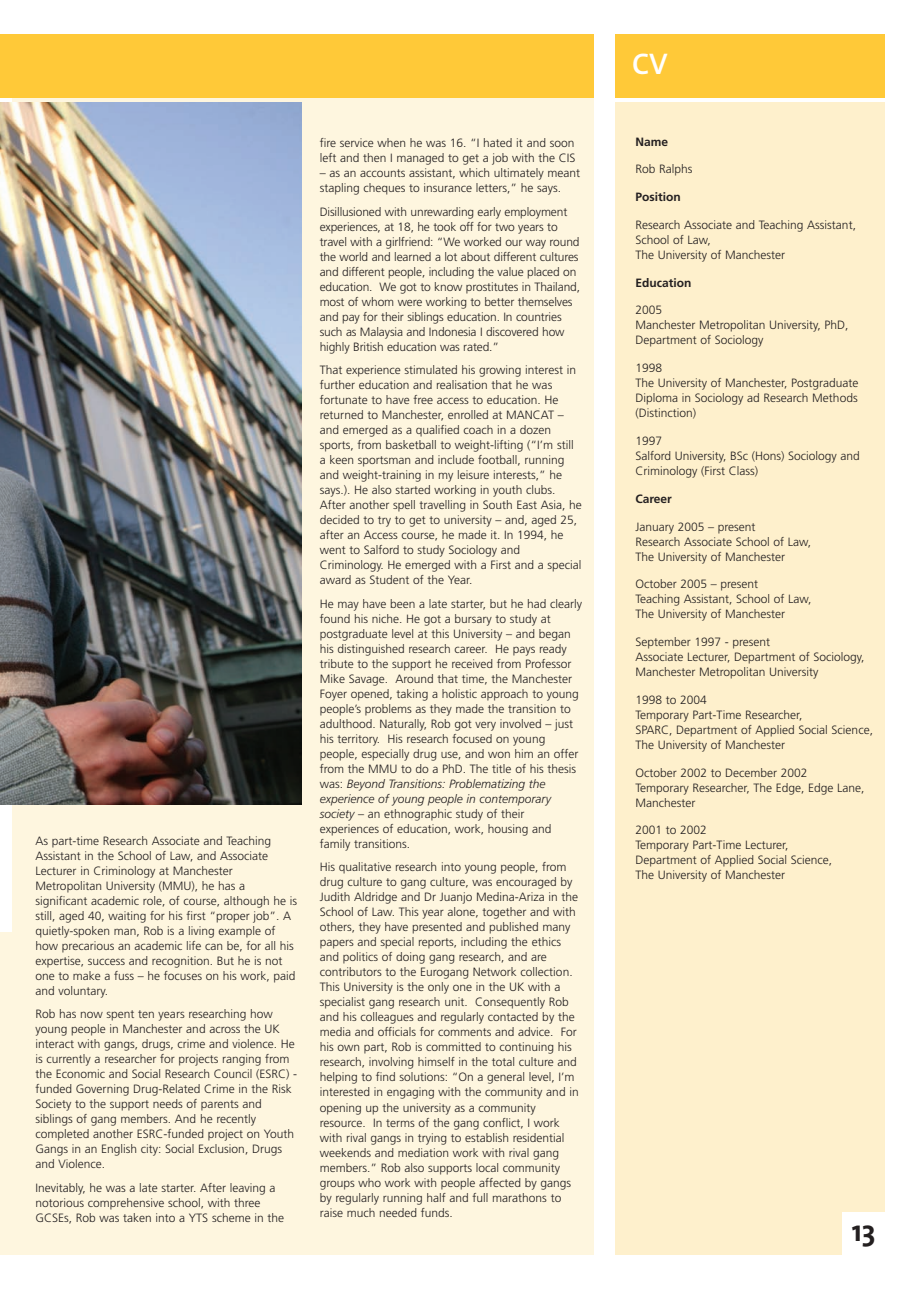
<style>
.page{position:relative;width:919px;height:1289px;background:#fff}
.page>*{position:absolute;margin:0;border:0;box-sizing:border-box;transform-origin:0 0}
.t1{font:600 30px "The Sans";color:#fff}
.t2{font:700 30px "The Sans";color:#231f20}
.t3{font:300 12px/15px "Frutiger";color:#231f20}
.t4{font:700 12px "Frutiger";color:#231f20}
.s1{font-style:italic}
</style>
<div class="page">
<div style="left:0;top:932px;width:594px;height:322px;background:#fef6df"></div>
<div style="left:13px;top:92px;width:581px;height:1162px;background:#fef6df"></div>
<div style="left:0;top:34px;width:594px;height:64px;background:#ffc938"></div>
<div style="left:615px;top:34px;width:269px;height:64px;background:#ffc938"></div>
<div style="left:615px;top:102px;width:269px;height:1152px;background:#fef0cc"></div>
<div style="left:842px;top:1212px;width:42px;height:42px;background:#fff"></div>
<img style="left:0;top:102px;width:302px;height:702px">
<p class="t3" style="left:35px;top:833px;width:263px">As part-time Research Associate and Teaching Assistant in the School of Law, and Associate Lecturer in Criminology at Manchester Metropolitan University (MMU), he has a significant academic role, of course, although he is still, aged 40, waiting for his first “proper job”. A quietly-spoken man, Rob is a living example of how precarious an academic life can be, for all his expertise, success and recognition. But he is not one to make a fuss – he focuses on his work, paid and voluntary.</p>
<p class="t3" style="left:35px;top:1007px;width:263px">Rob has now spent ten years researching how young people in Manchester and across the UK interact with gangs, drugs, crime and violence. He is currently a researcher for projects ranging from the Economic and Social Research Council (ESRC) - funded Governing Drug-Related Crime in the Risk Society to the support needs of parents and siblings of gang members. And he recently completed another ESRC-funded project on Youth Gangs in an English city: Social Exclusion, Drugs and Violence.</p>
<p class="t3" style="left:35px;top:1180px;width:250px">Inevitably, he was a late starter. After leaving a notorious comprehensive school, with three<br>GCSEs, Rob was taken into a YTS scheme in the</p>
<p class="t3" style="left:319px;top:136px;width:257px">fire service when he was 16. “I hated it and soon left and then I managed to get a job with the CIS</p>
<p class="t3" style="left:319px;top:166px;width:262px">– as an accounts assistant, which ultimately meant stapling cheques to insurance letters,” he says.</p>
<p class="t3" style="left:319px;top:205px;width:262px">Disillusioned with unrewarding early employment experiences, at 18, he took off for two years to travel with a girlfriend: “We worked our way round the world and learned a lot about different cultures and different people, including the value placed on education. We got to know prostitutes in Thailand, most of whom were working to better themselves and pay for their siblings education. In countries such as Malaysia and Indonesia I discovered how highly British education was rated.”</p>
<p class="t3" style="left:319px;top:363px;width:264px">That experience stimulated his growing interest in further education and realisation that he was fortunate to have free access to education. He returned to Manchester, enrolled at MANCAT – and emerged as a qualified coach in a dozen sports, from basketball to weight-lifting (“I’m still a keen sportsman and include football, running and weight-training in my leisure interests,” he says.). He also started working in youth clubs.<br>After another spell travelling in South East Asia, he decided to try to get to university – and, aged 25, after an Access course, he made it. In 1994, he went to Salford to study Sociology and Criminology. He emerged with a First and a special award as Student of the Year.</p>
<p class="t3" style="left:319px;top:597px;width:264px">He may have been a late starter, but he had clearly found his niche. He got a bursary to study at postgraduate level at this University – and began his distinguished research career. He pays ready tribute to the support he received from Professor Mike Savage. Around that time, the Manchester Foyer opened, taking a holistic approach to young people’s problems as they made the transition to adulthood. Naturally, Rob got very involved – just his territory. His research focused on young people, especially drug use, and won him an offer from the MMU to do a PhD. The title of his thesis was: <span class="s1">Beyond Transitions: Problematizing the experience of young people in contemporary society</span> – an ethnographic study of their experiences of education, work, housing and family transitions.</p>
<p class="t3" style="left:319px;top:860px;width:260px">His qualitative research into young people, from drug culture to gang culture, was encouraged by Judith Aldridge and Dr Juanjo Medina-Ariza in the School of Law. This year alone, together and with others, they have presented and published many papers and special reports, including the ethics and politics of doing gang research, and are contributors to the Eurogang Network collection.<br>This University is the only one in the UK with a specialist gang research unit. Consequently Rob and his colleagues and regularly contacted by the media and officials for comments and advice. For his own part, Rob is committed to continuing his research, involving himself in the total culture and helping to find solutions: “On a general level, I’m interested in engaging with the community and in opening up the university as a community resource. In terms of the gang conflict, I work with rival gangs in trying to establish residential weekends and mediation work with rival gang members.” Rob also supports local community groups who work with people affected by gangs by regularly running half and full marathons to raise much needed funds.</p>
<h1 class="t1" style="left:632px;top:52px;width:37px">CV</h1>
<p class="t4" style="left:635px;top:136px;width:34px">Name</p>
<p class="t3" style="left:635px;top:162px;width:59px">Rob Ralphs</p>
<p class="t4" style="left:635px;top:192px;width:47px">Position</p>
<p class="t3" style="left:635px;top:218px;width:222px">Research Associate and Teaching Assistant,<br>School of Law,<br>The University of Manchester</p>
<p class="t4" style="left:635px;top:277px;width:58px">Education</p>
<p class="t3" style="left:635px;top:303px;width:215px">2005<br>Manchester Metropolitan University, PhD,<br>Department of Sociology</p>
<p class="t3" style="left:635px;top:361px;width:224px">1998<br>The University of Manchester, Postgraduate<br>Diploma in Sociology ad Research Methods (Distinction)</p>
<p class="t3" style="left:635px;top:434px;width:226px">1997<br>Salford University, BSc (Hons) Sociology and<br>Criminology (First Class)</p>
<p class="t4" style="left:635px;top:494px;width:38px">Career</p>
<p class="t3" style="left:635px;top:520px;width:177px">January 2005 – present<br>Research Associate School of Law,<br>The University of Manchester</p>
<p class="t3" style="left:635px;top:577px;width:178px">October 2005 – present<br>Teaching Assistant, School of Law,<br>The University of Manchester</p>
<p class="t3" style="left:635px;top:635px;width:230px">September 1997 - present<br>Associate Lecturer, Department of Sociology,<br>Manchester Metropolitan University</p>
<p class="t3" style="left:635px;top:693px;width:239px">1998 to 2004<br>Temporary Part-Time Researcher,<br>SPARC, Department of Applied Social Science,<br>The University of Manchester</p>
<p class="t3" style="left:635px;top:766px;width:231px">October 2002 to December 2002<br>Temporary Researcher, The Edge, Edge Lane,<br>Manchester</p>
<p class="t3" style="left:635px;top:823px;width:198px">2001 to 2002<br>Temporary Part-Time Lecturer,<br>Department of Applied Social Science,<br>The University of Manchester</p>
<h1 class="t2" style="left:851px;top:1219px;width:25px">13</h1>
</div>
